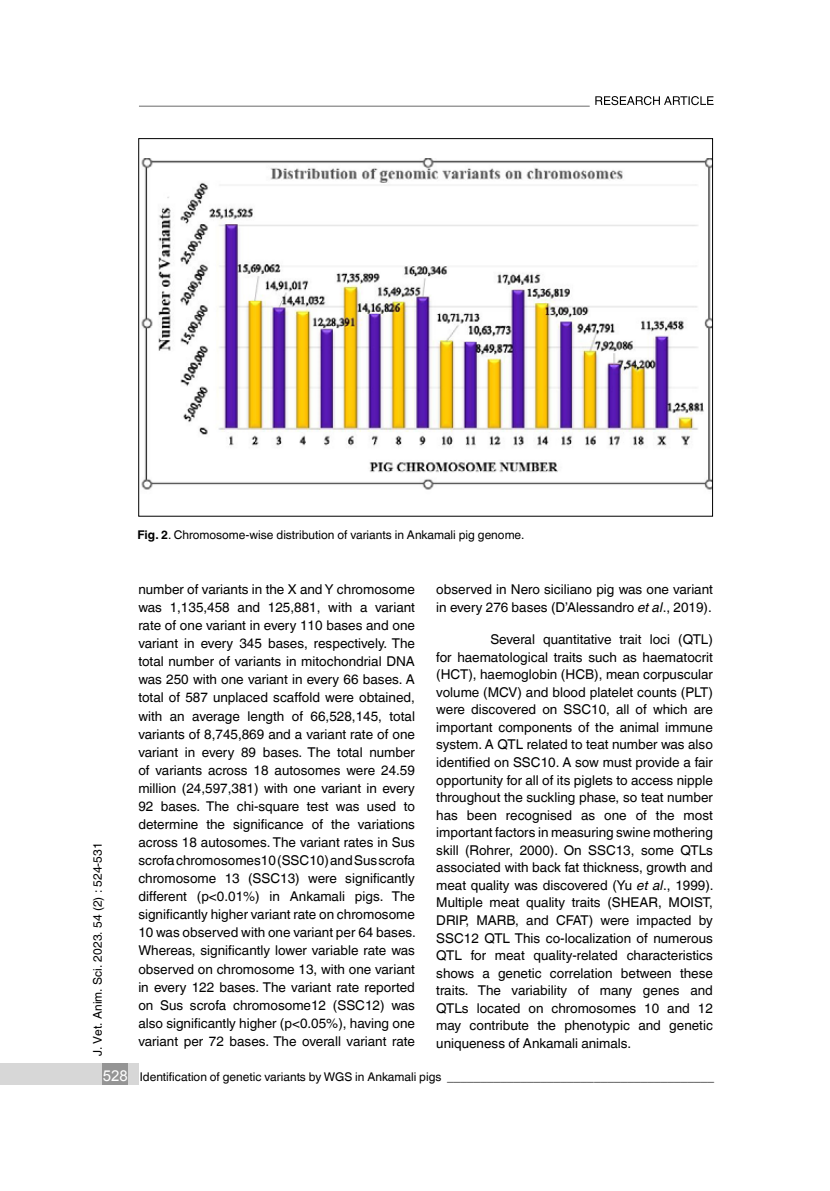
<style>
.page{position:relative;width:830px;height:1191px;background:#fff}
.page>*{position:absolute;margin:0;border:0;box-sizing:border-box;transform-origin:0 0}
.t1{font:13.5px/18px "Helvetica World";color:#000;text-align:justify}
.t2{font:12px "Helvetica World";color:#000}
.t3{font:12px "Helvetica";color:#000}
.s1{font-weight:700}
.s2{font-style:italic}
.s3{font-family:"Arial";font-size:15px;color:#fff}
</style>
<div class="page">
<img style="left:141px;top:159px;width:569px;height:331px">
<svg style="left:139px;top:96px;width:574px;height:10px"></svg>
<div style="left:0;top:1063px;width:138px;height:21px;background:#d7d7d7"></div>
<div style="left:102px;top:1063px;width:26px;height:21px;background:#959595"></div>
<p class="t3" style="left:91px;top:1056px;width:215px;rotate:-90deg">J. Vet. Anim. Sci. 2023. 54 (2) : 524-531</p>
<p class="t2" style="left:137px;top:527px;width:388px"><span class="s1">Fig. 2</span>. Chromosome-wise distribution of variants in Ankamali pig genome.</p>
<p class="t1" style="left:138px;top:580px;width:279px">number of variants in the X and Y chromosome was 1,135,458 and 125,881, with a variant rate of one variant in every 110 bases and one variant in every 345 bases, respectively. The total number of variants in mitochondrial DNA was 250 with one variant in every 66 bases. A total of 587 unplaced scaffold were obtained, with an average length of 66,528,145, total variants of 8,745,869 and a variant rate of one variant in every 89 bases. The total number of variants across 18 autosomes were 24.59 million (24,597,381) with one variant in every 92 bases. The chi-square test was used to determine the significance of the variations across 18 autosomes. The variant rates in Sus scrofa chromosomes10 (SSC10) and Sus scrofa chromosome 13 (SSC13) were significantly different (p&lt;0.01%) in Ankamali pigs. The significantly higher variant rate on chromosome 10 was observed with one variant per 64 bases.<br>Whereas, significantly lower variable rate was observed on chromosome 13, with one variant in every 122 bases. The variant rate reported on Sus scrofa chromosome12 (SSC12) was also significantly higher (p&lt;0.05%), having one variant per 72 bases. The overall variant rate</p>
<p class="t1" style="left:436px;top:580px;width:278px;line-height:17.5px">observed in Nero siciliano pig was one variant in every 276 bases (D’Alessandro <span class="s2">et al</span>., 2019).</p>
<p class="t1" style="left:436px;top:630px;width:279px;line-height:17.5px;text-indent:54px">Several quantitative trait loci (QTL) for haematological traits such as haematocrit (HCT), haemoglobin (HCB), mean corpuscular volume (MCV) and blood platelet counts (PLT) were discovered on SSC10, all of which are important components of the animal immune system. A QTL related to teat number was also identified on SSC10. A sow must provide a fair opportunity for all of its piglets to access nipple throughout the suckling phase, so teat number has been recognised as one of the most important factors in measuring swine mothering skill (Rohrer, 2000). On SSC13, some QTLs associated with back fat thickness, growth and meat quality was discovered (Yu <span class="s2">et al</span>., 1999).<br>Multiple meat quality traits (SHEAR, MOIST, DRIP, MARB, and CFAT) were impacted by SSC12 QTL This co-localization of numerous QTL for meat quality-related characteristics shows a genetic correlation between these traits. The variability of many genes and QTLs located on chromosomes 10 and 12 may contribute the phenotypic and genetic uniqueness of Ankamali animals.</p>
<p class="t2" style="left:103px;top:1069px;width:612px"><span class="s3">528</span> Identification of genetic variants by WGS in Ankamali pigs ________________________________________</p>
</div>
